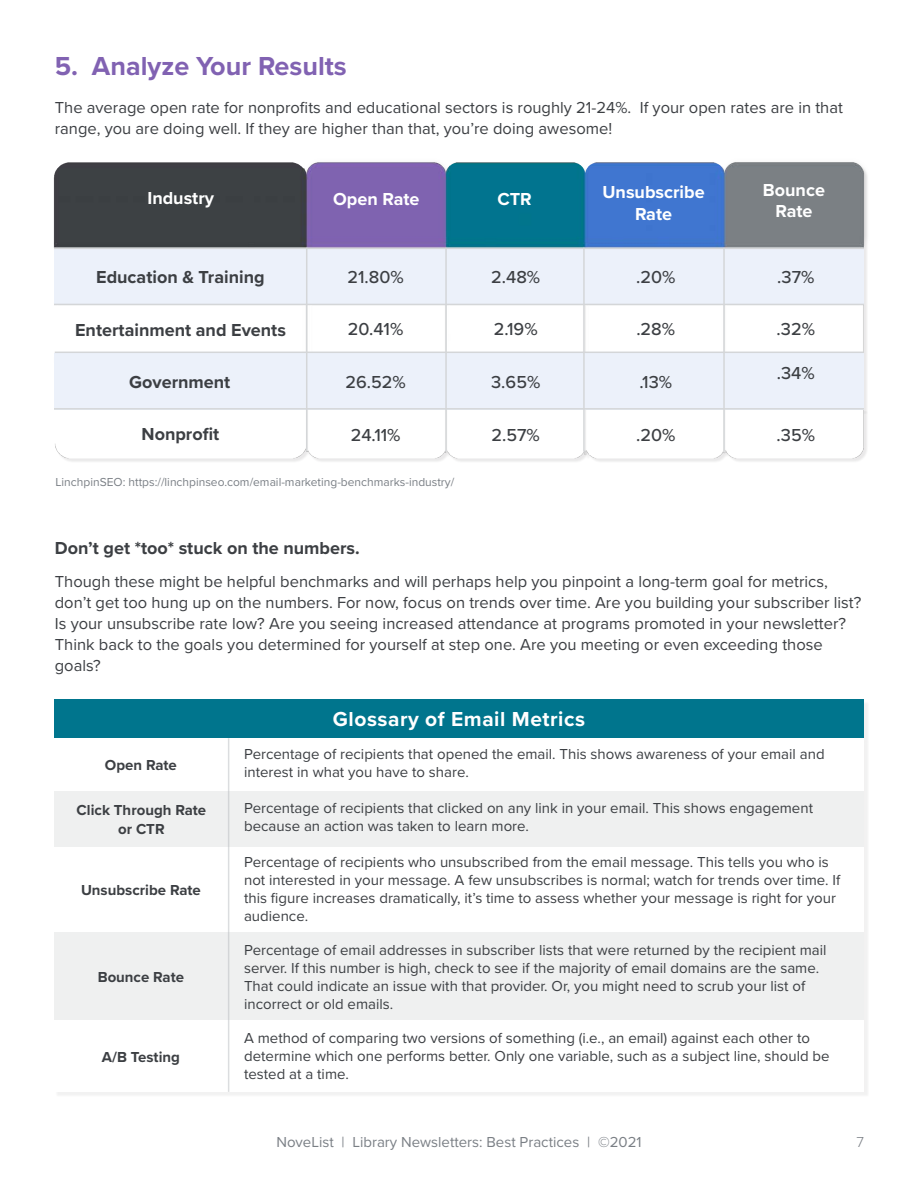
<style>
.page{position:relative;width:918px;height:1188px;background:#fff}
.page>*{position:absolute;margin:0;border:0;box-sizing:border-box;transform-origin:0 0}
.Subheadings{font:700 27px "Proxima Nova";color:#8162b2}
.Headings{font:700 21px "Proxima Nova";letter-spacing:.025em;color:#fff}
.Body{font:700 18px "Proxima Nova";color:#3c3f43}
.Body-2{font:500 18px "Proxima Nova";color:#3c3f43}
.Body-3{font:700 18px/21px "Proxima Nova";color:#fff;text-align:center}
.Body-4{font:16.5px/21px "Proxima Nova";color:#3c3f43}
.Body-5{font:15px/18px "Proxima Nova";color:#3c3f43}
.Body-6{font:700 15px "Proxima Nova";color:#3c3f43}
.t1{font:15px "Proxima Nova";color:#7a7f85}
.t2{font:300 15px "Proxima Nova";color:#7a7f85}
.Body-7{font:12px "Proxima Nova";color:#7a7f85}
</style>
<div class="page">
<div style="left:55px;top:701px;width:814px;height:42px;background:#231f20;opacity:.06"></div>
<div style="left:54px;top:700px;width:810px;height:38px;background:#00758d"></div>
<div style="left:55px;top:740px;width:814px;height:357px;background:#f2f2f2"></div>
<div style="left:54px;top:739px;width:810px;height:353px;background:#fff"></div>
<div style="left:54px;top:791px;width:810px;height:55px;background:#eff0f0"></div>
<div style="left:54px;top:932px;width:810px;height:88px;background:#eff0f0"></div>
<hr style="left:228px;top:738px;width:1px;height:354px;background:#b8bbbf">
<img style="left:53px;top:162px;width:815px;height:248px">
<img style="left:55px;top:410px;width:812px;height:52px">
<div style="left:55px;top:248px;width:809px;height:56px;background:#ecf1fa"></div>
<div style="left:54px;top:353px;width:810px;height:57px;background:#ecf1fa"></div>
<hr style="left:306px;top:248px;width:1px;height:203px;background:#d4d6d8">
<hr style="left:445px;top:248px;width:2px;height:203px;background:#d4d6d8">
<hr style="left:583px;top:248px;width:2px;height:203px;background:#d4d6d8">
<hr style="left:723px;top:248px;width:2px;height:203px;background:#d4d6d8">
<hr style="left:54px;top:408px;width:810px;height:2px;background:#d4d6d8">
<hr style="left:55px;top:352px;width:808px;height:1px;background:#d4d6d8">
<hr style="left:54px;top:304px;width:810px;height:1px;background:#d4d6d8">
<hr style="left:54px;top:248px;width:810px;height:1px;background:#d4d6d8">
<p class="Subheadings" style="left:55px;top:46px;width:294px">5. Analyze Your Results</p>
<p class="Body-4" style="left:55px;top:96px;width:790px">The average open rate for nonprofits and educational sectors is roughly 21-24%. If your open rates are in that range, you are doing well. If they are higher than that, you’re doing awesome!</p>
<p class="Body-3" style="left:147px;top:188px;width:68px">Industry</p>
<p class="Body-3" style="left:333px;top:188px;width:88px">Open Rate</p>
<p class="Body-3" style="left:497px;top:188px;width:36px">CTR</p>
<p class="Body-3" style="left:603px;top:181px;width:104px">Unsubscribe</p>
<p class="Body-3" style="left:635px;top:203px;width:39px">Rate</p>
<p class="Body-3" style="left:763px;top:179px;width:64px">Bounce<br>Rate</p>
<p class="Body" style="left:96px;top:264px;width:170px">Education &amp; Training</p>
<p class="Body" style="left:75px;top:316px;width:212px">Entertainment and Events</p>
<p class="Body" style="left:129px;top:368px;width:103px">Government</p>
<p class="Body" style="left:142px;top:421px;width:79px">Nonprofit</p>
<p class="Body-2" style="left:348px;top:263px;width:58px">21.80%</p>
<p class="Body-2" style="left:491px;top:263px;width:51px">2.48%</p>
<p class="Body-2" style="left:636px;top:263px;width:41px">.20%</p>
<p class="Body-2" style="left:777px;top:263px;width:39px">.37%</p>
<p class="Body-2" style="left:348px;top:316px;width:57px">20.41%</p>
<p class="Body-2" style="left:494px;top:316px;width:45px">2.19%</p>
<p class="Body-2" style="left:636px;top:316px;width:40px">.28%</p>
<p class="Body-2" style="left:777px;top:316px;width:40px">.32%</p>
<p class="Body-2" style="left:346px;top:369px;width:62px">26.52%</p>
<p class="Body-2" style="left:491px;top:369px;width:51px">3.65%</p>
<p class="Body-2" style="left:639px;top:369px;width:34px">.13%</p>
<p class="Body-2" style="left:777px;top:360px;width:39px">.34%</p>
<p class="Body-2" style="left:351px;top:422px;width:51px">24.11%</p>
<p class="Body-2" style="left:492px;top:422px;width:50px">2.57%</p>
<p class="Body-2" style="left:636px;top:422px;width:41px">.20%</p>
<p class="Body-2" style="left:777px;top:422px;width:40px">.35%</p>
<p class="Body-7" style="left:56px;top:473px;width:400px">LinchpinSEO: https://linchpinseo.com/email-marketing-benchmarks-industry/</p>
<p class="Body" style="left:55px;top:534px;width:307px">Don’t get *too* stuck on the numbers.</p>
<p class="Body-4" style="left:55px;top:570px;width:808px">Though these might be helpful benchmarks and will perhaps help you pinpoint a long-term goal for metrics, don’t get too hung up on the numbers. For now, focus on trends over time. Are you building your subscriber list?<br>Is your unsubscribe rate low? Are you seeing increased attendance at programs promoted in your newsletter?<br>Think back to the goals you determined for yourself at step one. Are you meeting or even exceeding those goals?</p>
<p class="Body-6" style="left:105px;top:754px;width:73px">Open Rate</p>
<p class="Body-6" style="left:77px;top:799px;width:131px">Click Through Rate</p>
<p class="Body-6" style="left:118px;top:818px;width:48px">or CTR</p>
<p class="Body-6" style="left:81px;top:879px;width:121px">Unsubscribe Rate</p>
<p class="Body-6" style="left:98px;top:966px;width:88px">Bounce Rate</p>
<p class="Body-6" style="left:102px;top:1046px;width:80px">A/B Testing</p>
<p class="Headings" style="left:333px;top:703px;width:254px">Glossary of Email Metrics</p>
<p class="Body-5" style="left:244px;top:744px;width:582px">Percentage of recipients that opened the email. This shows awareness of your email and interest in what you have to share.</p>
<p class="Body-5" style="left:244px;top:799px;width:571px">Percentage of recipients that clicked on any link in your email. This shows engagement because an action was taken to learn more.</p>
<p class="Body-5" style="left:244px;top:852px;width:598px">Percentage of recipients who unsubscribed from the email message. This tells you who is not interested in your message. A few unsubscribes is normal; watch for trends over time. If this figure increases dramatically, it’s time to assess whether your message is right for your audience.</p>
<p class="Body-5" style="left:244px;top:940px;width:584px">Percentage of email addresses in subscriber lists that were returned by the recipient mail server. If this number is high, check to see if the majority of email domains are the same.<br>That could indicate an issue with that provider. Or, you might need to scrub your list of incorrect or old emails.</p>
<p class="Body-5" style="left:244px;top:1028px;width:587px">A method of comparing two versions of something (i.e., an email) against each other to determine which one performs better. Only one variable, such as a subject line, should be tested at a time.</p>
<p class="t1" style="left:276px;top:1131px;width:367px">NoveList | Library Newsletters: Best Practices | ©2021</p>
<p class="t2" style="left:856px;top:1131px;width:9px">7</p>
</div>
